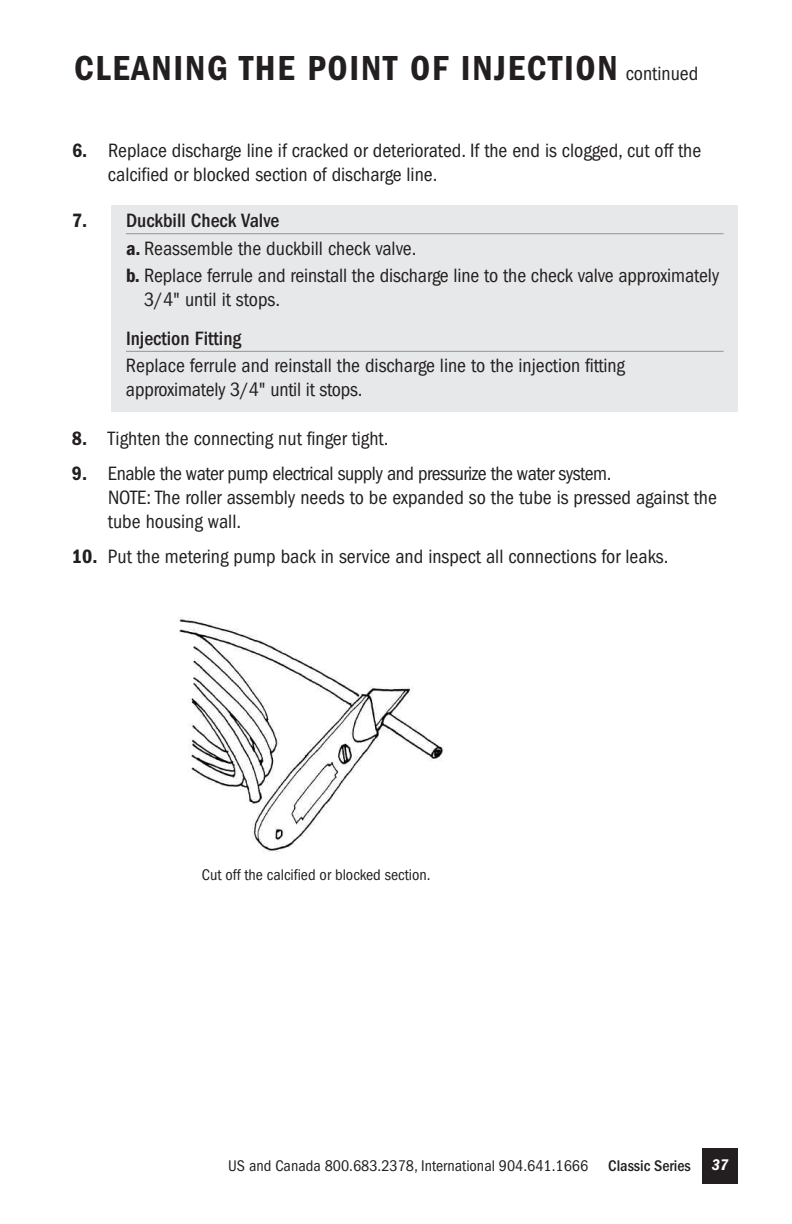
<style>
.page{position:relative;width:792px;height:1224px;background:#fff}
.page>*{position:absolute;margin:0;border:0;box-sizing:border-box;transform-origin:0 0}
.t1{font:600 condensed 36px "Franklin Gothic";letter-spacing:.05em;color:#231f20}
.t2{font:condensed 20px/24px "Franklin Gothic";color:#231f20}
.t3{font:500 condensed 20px "Franklin Gothic";color:#231f20}
.t4{font:condensed 16px "Franklin Gothic";color:#231f20}
.t5{font:italic 600 condensed 16px "Franklin Gothic";color:#fff}
.s1{font-weight:400;font-size:20px}
.s2{font-weight:600}
.s3{font-weight:500}
</style>
<div class="page">
<div style="left:702px;top:1148px;width:36px;height:36px;background:#231f20"></div>
<div style="left:112px;top:205px;width:626px;height:207px;background:#e7e8e9"></div>
<hr style="left:126px;top:233px;width:598px;height:1px;background:#939598">
<hr style="left:126px;top:351px;width:598px;height:1px;background:#939598">
<img style="left:178px;top:617px;width:266px;height:235px">
<h1 class="t1" style="left:74px;top:56px;width:626px">CLEANING THE POINT OF INJECTION <span class="s1">continued</span></h1>
<p class="t2" style="left:108px;top:140px;width:595px;text-indent:-36px"><span class="s2">6.</span> Replace discharge line if cracked or deteriorated. If the end is clogged, cut off the calcified or blocked section of discharge line.</p>
<p class="t2" style="left:126px;top:208px;width:595px;line-height:27.6px;text-indent:-54px"><span class="s2">7.</span> <span class="s3">Duckbill Check Valve<br></span><span class="s2">a.</span> Reassemble the duckbill check valve.<br><span class="s2">b.</span> Replace ferrule and reinstall the discharge line to the check valve approximately</p>
<p class="t2" style="left:144px;top:289px;width:138px">3/4" until it stops.</p>
<p class="t3" style="left:126px;top:331px;width:117px">Injection Fitting</p>
<p class="t2" style="left:126px;top:355px;width:500px">Replace ferrule and reinstall the discharge line to the injection fitting approximately 3/4" until it stops.</p>
<p class="t2" style="left:72px;top:428px;width:318px"><span class="s2">8.</span> Tighten the connecting nut finger tight.</p>
<p class="t2" style="left:108px;top:463px;width:610px;text-indent:-36px"><span class="s2">9.</span> Enable the water pump electrical supply and pressurize the water system.<br>NOTE: The roller assembly needs to be expanded so the tube is pressed against the tube housing wall.</p>
<p class="t2" style="left:72px;top:546px;width:598px"><span class="s2">10.</span> Put the metering pump back in service and inspect all connections for leaks.</p>
<p class="t4" style="left:202px;top:869px;width:230px">Cut off the calcified or blocked section.</p>
<p class="t4" style="left:228px;top:1160px;width:464px">US and Canada 800.683.2378, International 904.641.1666 <span class="s3">Classic Series</span></p>
<p class="t5" style="left:712px;top:1159px;width:18px">37</p>
</div>
